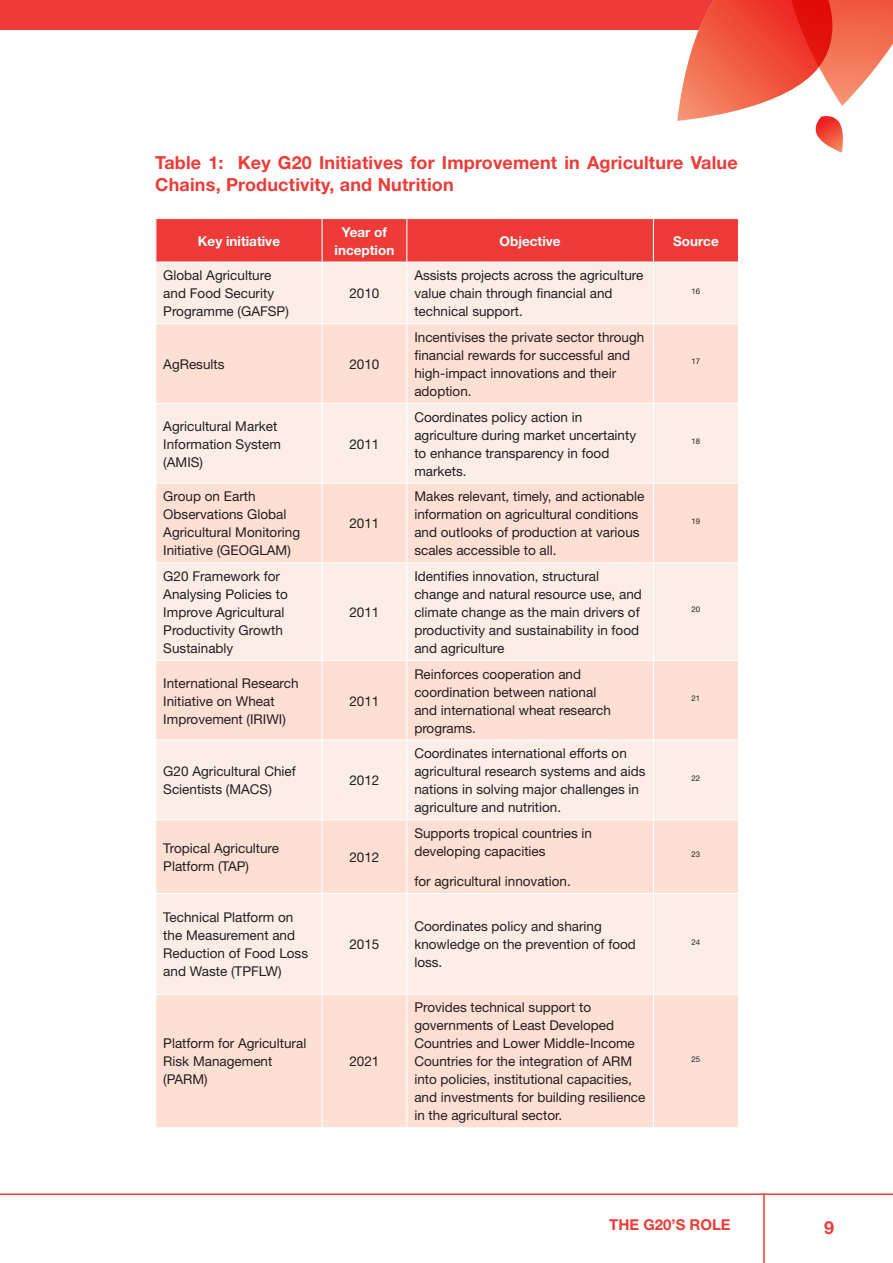
<style>
.page{position:relative;width:893px;height:1263px;background:#fff}
.page>*{position:absolute;margin:0;border:0;box-sizing:border-box;transform-origin:0 0}
.body_text{font:700 18px/21.6px "Helvetica Neue";letter-spacing:.01em;color:#ee3b37}
.t1{font:700 15px "Helvetica Neue";color:#ee3b37}
.t2{font:13.5px/18px "Helvetica Neue";color:#231f20}
.t3{font:700 13.5px/18px "Helvetica Neue";color:#fff;text-align:center}
.t4{font:7.8px "Helvetica Neue";color:#231f20}
</style>
<div class="page">
<div style="left:0;top:0;width:893px;height:30px;background:#ee3b37"></div>
<hr style="left:763px;top:1193px;width:2px;height:70px;background:#ee3b37">
<hr style="left:0;top:1193px;width:893px;height:2px;background:#ee3b37">
<svg style="left:677px;top:0;width:216px;height:153px"></svg>
<div style="left:156px;top:219px;width:582px;height:42px;background:#ee3b37"></div>
<div style="left:156px;top:263px;width:582px;height:60px;background:#fdede7"></div>
<svg style="left:156px;top:324px;width:582px;height:803px;background:#fde5dc"></svg>
<hr style="left:322px;top:219px;width:1px;height:42px;background:#fff">
<hr style="left:406px;top:219px;width:1px;height:42px;background:#fff">
<hr style="left:653px;top:219px;width:1px;height:42px;background:#fff">
<hr style="left:322px;top:263px;width:1px;height:60px;background:#fff">
<hr style="left:406px;top:263px;width:1px;height:60px;background:#fff">
<hr style="left:653px;top:263px;width:1px;height:60px;background:#fff">
<hr style="left:322px;top:324px;width:1px;height:79px;background:#fff">
<hr style="left:406px;top:324px;width:1px;height:79px;background:#fff">
<hr style="left:653px;top:324px;width:1px;height:79px;background:#fff">
<hr style="left:155px;top:403px;width:167px;height:1px;background:#fff">
<hr style="left:322px;top:403px;width:85px;height:1px;background:#fff">
<hr style="left:322px;top:404px;width:1px;height:78px;background:#fff">
<hr style="left:407px;top:403px;width:246px;height:1px;background:#fff">
<hr style="left:406px;top:404px;width:1px;height:78px;background:#fff">
<hr style="left:653px;top:403px;width:86px;height:1px;background:#fff">
<hr style="left:653px;top:404px;width:1px;height:78px;background:#fff">
<hr style="left:155px;top:482px;width:167px;height:2px;background:#fff">
<hr style="left:322px;top:482px;width:85px;height:2px;background:#fff">
<hr style="left:322px;top:484px;width:1px;height:78px;background:#fff">
<hr style="left:407px;top:482px;width:246px;height:2px;background:#fff">
<hr style="left:406px;top:484px;width:1px;height:78px;background:#fff">
<hr style="left:653px;top:482px;width:86px;height:2px;background:#fff">
<hr style="left:653px;top:484px;width:1px;height:78px;background:#fff">
<hr style="left:155px;top:562px;width:167px;height:1px;background:#fff">
<hr style="left:322px;top:562px;width:85px;height:1px;background:#fff">
<hr style="left:322px;top:563px;width:1px;height:97px;background:#fff">
<hr style="left:407px;top:562px;width:246px;height:1px;background:#fff">
<hr style="left:406px;top:563px;width:1px;height:97px;background:#fff">
<hr style="left:653px;top:562px;width:86px;height:1px;background:#fff">
<hr style="left:653px;top:563px;width:1px;height:97px;background:#fff">
<hr style="left:155px;top:660px;width:167px;height:1px;background:#fff">
<hr style="left:322px;top:660px;width:85px;height:1px;background:#fff">
<hr style="left:322px;top:661px;width:1px;height:78px;background:#fff">
<hr style="left:407px;top:660px;width:246px;height:1px;background:#fff">
<hr style="left:406px;top:661px;width:1px;height:78px;background:#fff">
<hr style="left:653px;top:660px;width:86px;height:1px;background:#fff">
<hr style="left:653px;top:661px;width:1px;height:78px;background:#fff">
<hr style="left:155px;top:739px;width:167px;height:2px;background:#fff">
<hr style="left:322px;top:739px;width:85px;height:2px;background:#fff">
<hr style="left:322px;top:741px;width:1px;height:78px;background:#fff">
<hr style="left:407px;top:739px;width:246px;height:2px;background:#fff">
<hr style="left:406px;top:741px;width:1px;height:78px;background:#fff">
<hr style="left:653px;top:739px;width:86px;height:2px;background:#fff">
<hr style="left:653px;top:741px;width:1px;height:78px;background:#fff">
<hr style="left:155px;top:819px;width:167px;height:1px;background:#fff">
<hr style="left:322px;top:819px;width:85px;height:1px;background:#fff">
<hr style="left:322px;top:820px;width:1px;height:73px;background:#fff">
<hr style="left:407px;top:819px;width:246px;height:1px;background:#fff">
<hr style="left:406px;top:820px;width:1px;height:73px;background:#fff">
<hr style="left:653px;top:819px;width:86px;height:1px;background:#fff">
<hr style="left:653px;top:820px;width:1px;height:73px;background:#fff">
<hr style="left:155px;top:893px;width:167px;height:1px;background:#fff">
<hr style="left:322px;top:893px;width:85px;height:1px;background:#fff">
<hr style="left:322px;top:894px;width:1px;height:99px;background:#fff">
<hr style="left:407px;top:893px;width:246px;height:1px;background:#fff">
<hr style="left:406px;top:894px;width:1px;height:99px;background:#fff">
<hr style="left:653px;top:893px;width:86px;height:1px;background:#fff">
<hr style="left:653px;top:894px;width:1px;height:99px;background:#fff">
<hr style="left:155px;top:993px;width:167px;height:2px;background:#fff">
<hr style="left:322px;top:993px;width:85px;height:2px;background:#fff">
<hr style="left:322px;top:995px;width:1px;height:132px;background:#fff">
<hr style="left:407px;top:993px;width:246px;height:2px;background:#fff">
<hr style="left:406px;top:995px;width:1px;height:132px;background:#fff">
<hr style="left:653px;top:993px;width:86px;height:2px;background:#fff">
<hr style="left:653px;top:995px;width:1px;height:132px;background:#fff">
<p class="body_text" style="left:155px;top:152px;width:584px">Table 1: Key G20 Initiatives for Improvement in Agriculture Value<br>Chains, Productivity, and Nutrition</p>
<p class="t3" style="left:198px;top:231px;width:84px">Key initiative</p>
<p class="t3" style="left:335px;top:222px;width:61px">Year of inception</p>
<p class="t3" style="left:500px;top:231px;width:63px">Objective</p>
<p class="t3" style="left:673px;top:231px;width:47px">Source</p>
<p class="t2" style="left:163px;top:266px;width:127px">Global Agriculture and Food Security<br>Programme (GAFSP)</p>
<p class="t2" style="left:414px;top:266px;width:231px">Assists projects across the agriculture value chain through financial and technical support.</p>
<p class="t4" style="left:692px;top:286px;width:10px">16</p>
<p class="t2" style="left:349px;top:284px;width:32px">2010</p>
<p class="t2" style="left:163px;top:355px;width:63px">AgResults</p>
<p class="t2" style="left:349px;top:355px;width:32px">2010</p>
<p class="t2" style="left:163px;top:417px;width:119px">Agricultural Market<br>Information System (AMIS)</p>
<p class="t2" style="left:163px;top:487px;width:138px">Group on Earth<br>Observations Global<br>Agricultural Monitoring<br>Initiative (GEOGLAM)</p>
<p class="t2" style="left:163px;top:567px;width:126px">G20 Framework for<br>Analysing Policies to<br>Improve Agricultural<br>Productivity Growth<br>Sustainably</p>
<p class="t2" style="left:163px;top:674px;width:137px">International Research<br>Initiative on Wheat<br>Improvement (IRIWI)</p>
<p class="t2" style="left:349px;top:435px;width:32px">2011</p>
<p class="t2" style="left:349px;top:514px;width:32px">2011</p>
<p class="t2" style="left:349px;top:603px;width:32px">2011</p>
<p class="t2" style="left:349px;top:692px;width:32px">2011</p>
<p class="t2" style="left:163px;top:762px;width:134px">G20 Agricultural Chief<br>Scientists (MACS)</p>
<p class="t2" style="left:349px;top:771px;width:32px">2012</p>
<p class="t2" style="left:163px;top:839px;width:117px">Tropical Agriculture<br>Platform (TAP)</p>
<p class="t2" style="left:349px;top:848px;width:32px">2012</p>
<p class="t2" style="left:163px;top:908px;width:146px">Technical Platform on the Measurement and<br>Reduction of Food Loss and Waste (TPFLW)</p>
<p class="t2" style="left:163px;top:1034px;width:144px">Platform for Agricultural<br>Risk Management (PARM)</p>
<p class="t2" style="left:349px;top:935px;width:32px">2015</p>
<p class="t2" style="left:349px;top:1052px;width:32px">2021</p>
<p class="t2" style="left:414px;top:328px;width:232px">Incentivises the private sector through financial rewards for successful and high-impact innovations and their adoption.</p>
<p class="t2" style="left:414px;top:408px;width:223px">Coordinates policy action in agriculture during market uncertainty to enhance transparency in food markets.</p>
<p class="t2" style="left:414px;top:487px;width:232px">Makes relevant, timely, and actionable information on agricultural conditions and outlooks of production at various scales accessible to all.</p>
<p class="t2" style="left:414px;top:567px;width:229px">Identifies innovation, structural change and natural resource use, and climate change as the main drivers of productivity and sustainability in food and agriculture</p>
<p class="t2" style="left:414px;top:665px;width:198px">Reinforces cooperation and coordination between national and international wheat research programs.</p>
<p class="t2" style="left:414px;top:744px;width:233px">Coordinates international efforts on agricultural research systems and aids nations in solving major challenges in agriculture and nutrition.</p>
<p class="t2" style="left:414px;top:824px;width:179px">Supports tropical countries in developing capacities</p>
<p class="t2" style="left:414px;top:872px;width:158px">for agricultural innovation.</p>
<p class="t2" style="left:414px;top:917px;width:223px">Coordinates policy and sharing knowledge on the prevention of food loss.</p>
<p class="t2" style="left:414px;top:998px;width:233px">Provides technical support to governments of Least Developed Countries and Lower Middle-Income Countries for the integration of ARM into policies, institutional capacities, and investments for building resilience in the agricultural sector.</p>
<p class="t4" style="left:692px;top:357px;width:10px">17</p>
<p class="t4" style="left:692px;top:437px;width:10px">18</p>
<p class="t4" style="left:692px;top:516px;width:10px">19</p>
<p class="t4" style="left:692px;top:605px;width:10px">20</p>
<p class="t4" style="left:692px;top:694px;width:10px">21</p>
<p class="t4" style="left:692px;top:773px;width:10px">22</p>
<p class="t4" style="left:692px;top:850px;width:10px">23</p>
<p class="t4" style="left:692px;top:937px;width:10px">24</p>
<p class="t4" style="left:692px;top:1054px;width:10px">25</p>
<p class="t1" style="left:609px;top:1215px;width:123px">THE G20’S ROLE</p>
<p class="body_text" style="left:824px;top:1217px;width:12px">9</p>
</div>
